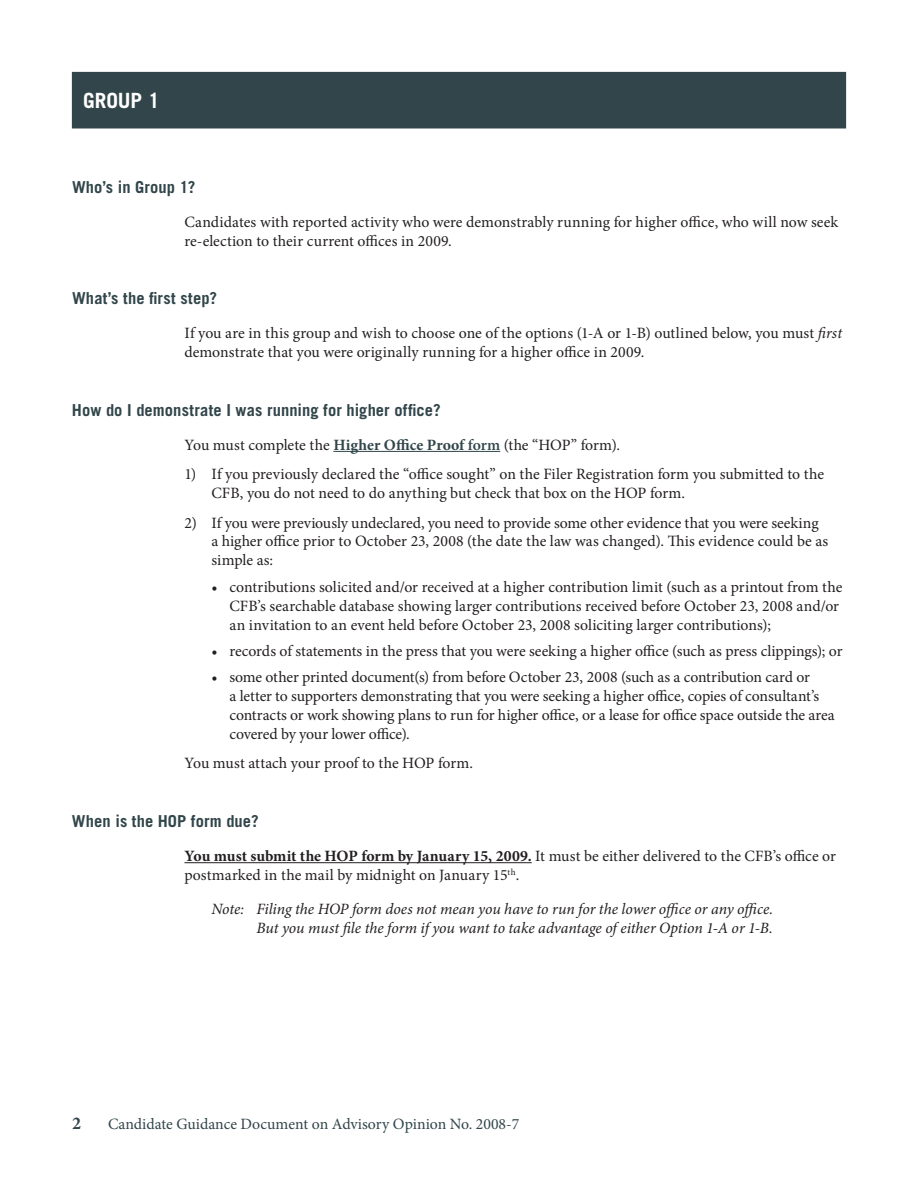
<style>
.page{position:relative;width:918px;height:1188px;background:#fff}
.page>*{position:absolute;margin:0;border:0;box-sizing:border-box;transform-origin:0 0}
.group_answers{font:700 21px "Trade Gothic";letter-spacing:-.005em;color:#fff}
.t1{font:700 18px "Minion Pro";color:#31454a}
.subhead_1{font:700 16.5px "Trade Gothic";letter-spacing:.005em;color:#31454a}
.level_2_bullets{font:15.75px/18.9px "Minion Pro";letter-spacing:-.005em;color:#231f20}
.group_answers-2{font:15.75px/18.9px "Minion Pro";color:#231f20}
.level_1_numbers{font:15.75px/18.9px "Minion Pro";letter-spacing:-.005em;color:#231f20}
.notes{font:italic 15.75px/18.9px "Minion Pro";letter-spacing:-.005em;color:#231f20;text-align:right}
.t2{font:15.75px "Minion Pro";color:#31454a}
.s1{font-style:italic}
.s2{font-weight:700;color:#31454a}
.s3{font-weight:600;color:#31454a}
.s4{font-weight:700}
</style>
<div class="page">
<hr style="left:333px;top:451px;width:167px;height:1px;background:#31454a">
<hr style="left:184px;top:862px;width:348px;height:1px;background:#231f20">
<div style="left:72px;top:72px;width:774px;height:56px;background:#31454a"></div>
<p class="group_answers" style="left:83px;top:88px;width:78px">GROUP 1</p>
<p class="subhead_1" style="left:72px;top:177px;width:125px">Who’s in Group 1?</p>
<p class="group_answers-2" style="left:184px;top:212px;width:655px">Candidates with reported activity who were demonstrably running for higher office, who will now seek re‑election to their current offices in 2009.</p>
<p class="subhead_1" style="left:72px;top:288px;width:147px">What’s the first step?</p>
<p class="group_answers-2" style="left:184px;top:324px;width:659px">If you are in this group and wish to choose one of the options (1-A or 1-B) outlined below, you must <span class="s1">first </span>demonstrate that you were originally running for a higher office in 2009.</p>
<p class="subhead_1" style="left:72px;top:400px;width:370px">How do I demonstrate I was running for higher office?</p>
<p class="level_1_numbers" style="left:184px;top:435px;width:437px">You must complete the <span class="s2">Higher Office Proof</span> <span class="s3">form</span> (the “HOP” form).</p>
<p class="level_1_numbers" style="left:211px;top:465px;width:614px;text-indent:-27px">1) If you previously declared the “office sought” on the Filer Registration form you submitted to the<br>CFB, you do not need to do anything but check that box on the HOP form.</p>
<p class="level_1_numbers" style="left:211px;top:513px;width:618px;text-indent:-27px">2) If you were previously undeclared, you need to provide some other evidence that you were seeking a higher office prior to October 23, 2008 (the date the law was changed). This evidence could be as simple as:</p>
<p class="level_2_bullets" style="left:229px;top:577px;width:614px;text-indent:-18px">• contributions solicited and/or received at a higher contribution limit (such as a printout from the<br>CFB’s searchable database showing larger contributions received before October 23, 2008 and/or an invitation to an event held before October 23, 2008 soliciting larger contributions);</p>
<p class="level_2_bullets" style="left:211px;top:642px;width:633px">• records of statements in the press that you were seeking a higher office (such as press clippings); or</p>
<p class="level_2_bullets" style="left:229px;top:668px;width:607px;text-indent:-18px">• some other printed document(s) from before October 23, 2008 (such as a contribution card or<br>a letter to supporters demonstrating that you were seeking a higher office, copies of consultant’s contracts or work showing plans to run for higher office, or a lease for office space outside the area covered by your lower office).</p>
<p class="group_answers-2" style="left:184px;top:754px;width:290px">You must attach your proof to the HOP form.</p>
<p class="subhead_1" style="left:72px;top:811px;width:188px">When is the HOP form due?</p>
<p class="group_answers-2" style="left:184px;top:847px;width:653px"><span class="s4">You must submit the HOP form by January 15, 2009.</span> It must be either delivered to the CFB’s office or postmarked in the mail by midnight on January 15<sup>th</sup>.</p>
<p class="notes" style="left:211px;top:899px;width:563px">Note: Filing the HOP form does not mean you have to run for the lower office or any office.<br>But you must file the form if you want to take advantage of either Option 1-A or 1-B.</p>
<p class="t1" style="left:72px;top:1111px;width:10px">2</p>
<p class="t2" style="left:108px;top:1113px;width:413px">Candidate Guidance Document on Advisory Opinion No. 2008-7</p>
</div>
